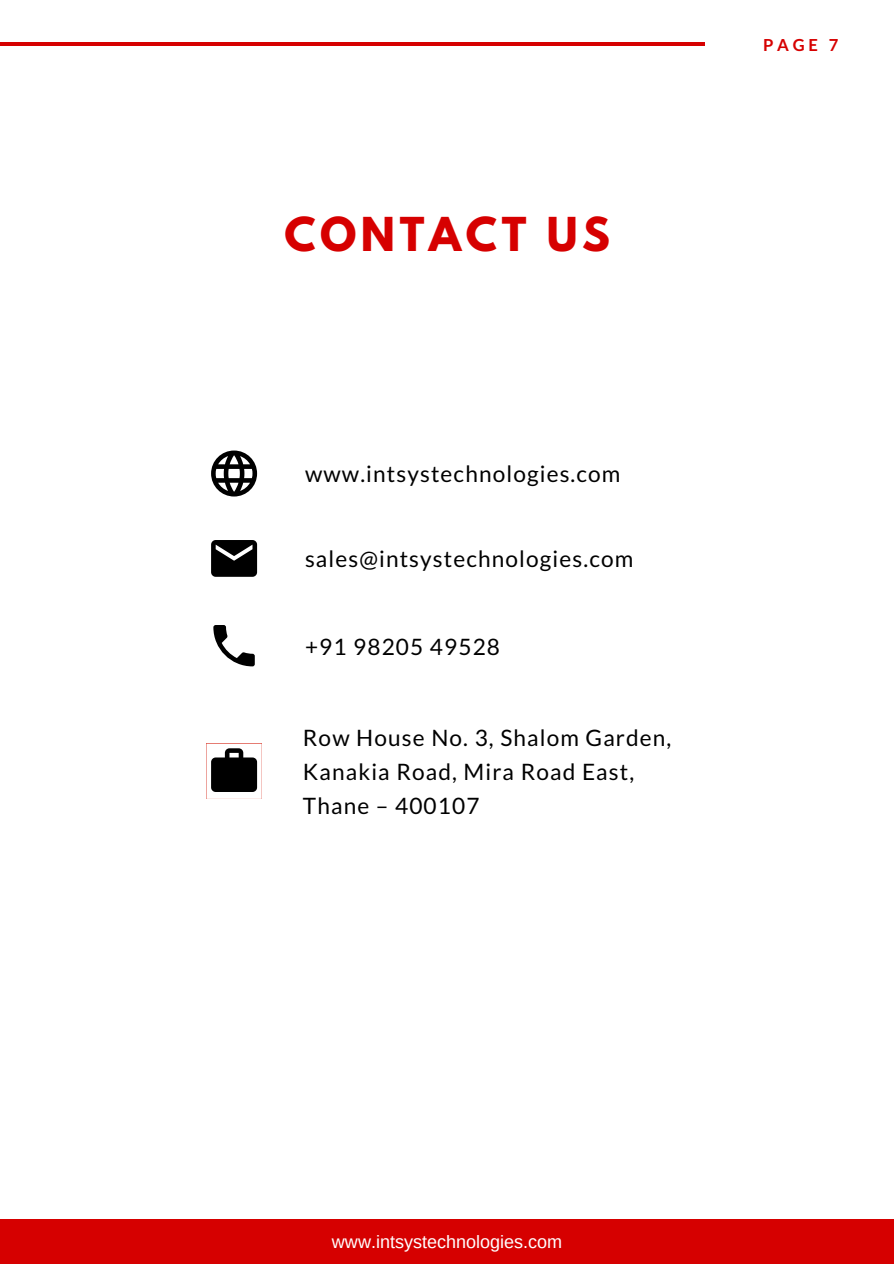
<style>
.page{position:relative;width:894px;height:1264px;background:#fff}
.page>*{position:absolute;margin:0;border:0;box-sizing:border-box;transform-origin:0 0}
.t1{font:700 41.4px "League Spartan";letter-spacing:.11em;color:#d60000}
.t2{font:22.65px/34.2px "Lato";letter-spacing:.05em;color:#000}
.t3{font:18px "Arimo";color:#fff}
.t4{font:700 16.5px "Lato";color:#d60000}
</style>
<div class="page">
<hr style="left:0;top:42px;width:704px;height:3px;background:#d60000">
<div style="left:0;top:1219px;width:893px;height:44px;background:#d60000"></div>
<svg style="left:211px;top:540px;width:46px;height:37px"></svg>
<svg style="left:211px;top:450px;width:46px;height:46px"></svg>
<svg style="left:213px;top:625px;width:42px;height:41px"></svg>
<svg style="left:206px;top:743px;width:55px;height:56px"></svg>
<h1 class="t1" style="left:284px;top:213px;width:327px">CONTACT US</h1>
<p class="t2" style="left:305px;top:456px;width:317px">www.intsystechnologies.com</p>
<p class="t2" style="left:305px;top:541px;width:330px">sales@intsystechnologies.com</p>
<p class="t2" style="left:305px;top:628px;width:196px">+91 98205 49528</p>
<p class="t2" style="left:303px;top:720px;width:370px">Row House No. 3, Shalom Garden,<br>Kanakia Road, Mira Road East,<br>Thane – 400107</p>
<p class="t4" style="left:762px;top:35px;width:77px">PAGE 7</p>
<p class="t3" style="left:332px;top:1232px;width:232px">www.intsystechnologies.com</p>
</div>
